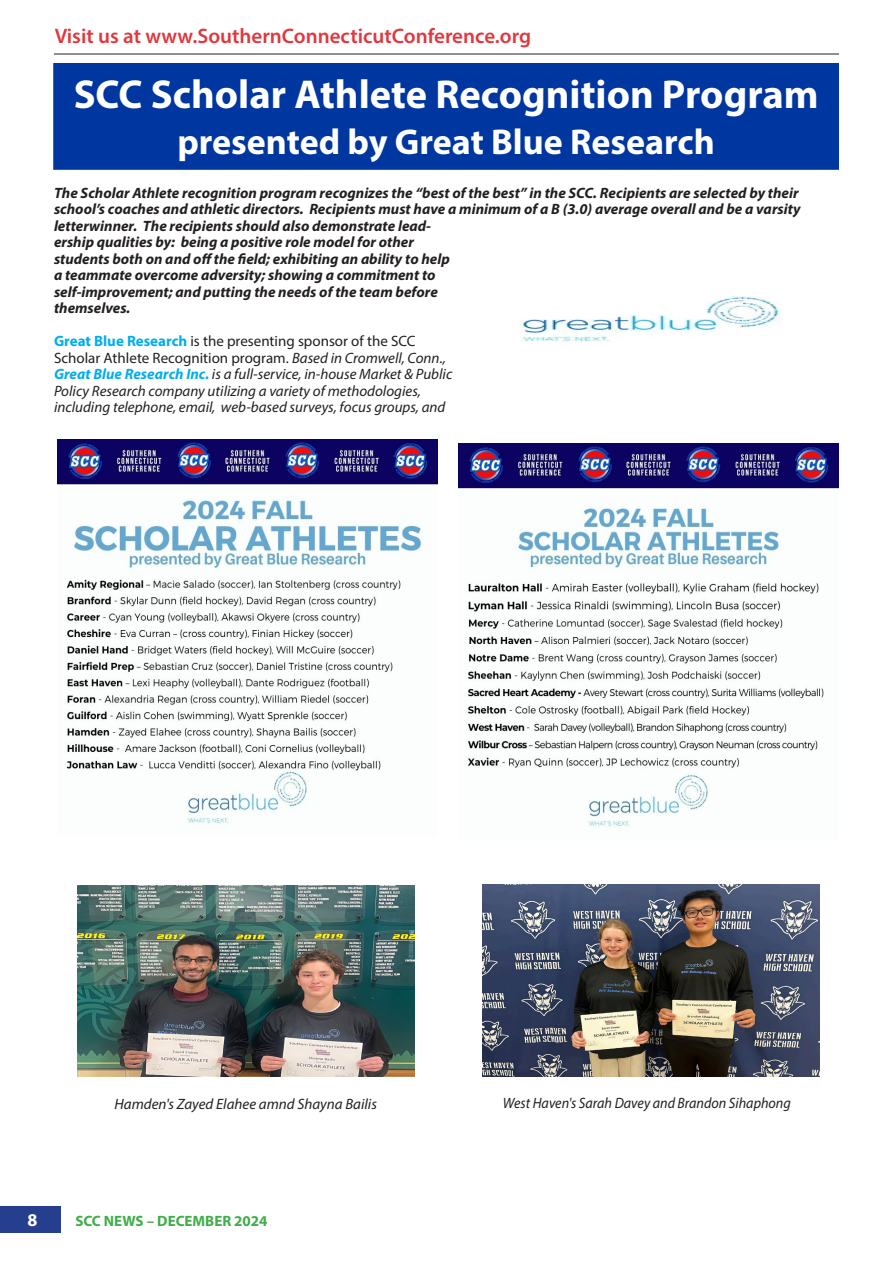
<style>
.page{position:relative;width:893px;height:1263px;background:#fff}
.page>*{position:absolute;margin:0;border:0;box-sizing:border-box;transform-origin:0 0}
.Head_2{font:700 40.5px "Myriad Pro";color:#fff}
.Head_2-2{font:700 36px "Myriad Pro";color:#fff}
.Subheading{font:600 21px "Myriad Pro";color:#e1373d}
.t1{font:700 18px "Myriad Pro";color:#fff}
.t2{font:italic 700 15px/16.5px "Myriad Pro";color:#231f20}
.t3{font:italic 15px/16.5px "Myriad Pro";color:#231f20}
.t4{font:italic 15px "Myriad Pro";color:#231f20;scale:.94 1}
.t5{font:700 15px "Myriad Pro";color:#40ae49}
.s1{font-weight:700;font-style:normal;color:#00aeef}
.s2{font-style:normal}
.s3{font-weight:700;color:#00aeef}
</style>
<div class="page">
<div style="left:0;top:1206px;width:60px;height:26px;background:#253f8e"></div>
<div style="left:54px;top:64px;width:784px;height:105px;background:#0036a0"></div>
<div style="left:53px;top:63px;width:786px;height:107px;border:2px solid #0036a0"></div>
<img style="left:520px;top:296px;width:261px;height:46px">
<img style="left:483px;top:884px;width:337px;height:192px">
<hr style="left:54px;top:54px;width:785px;height:1px;background:#231f20">
<img style="left:78px;top:886px;width:337px;height:190px">
<img style="left:458px;top:443px;width:380px;height:384px">
<img style="left:58px;top:439px;width:379px;height:385px">
<p class="Subheading" style="left:55px;top:23px;width:478px">Visit us at www.SouthernConnecticutConference.org</p>
<p class="Head_2" style="left:74px;top:68px;width:746px">SCC Scholar Athlete Recognition Program</p>
<p class="Head_2-2" style="left:177px;top:119px;width:539px">presented by Great Blue Research</p>
<p class="t2" style="left:54px;top:184px;width:748px">The Scholar Athlete recognition program recognizes the “best of the best” in the SCC. Recipients are selected by their school’s coaches and athletic directors. Recipients must have a minimum of a B (3.0) average overall and be a varsity letterwinner. The recipients should also demonstrate lead-<br>ership qualities by: being a positive role model for other<br>students both on and off the field; exhibiting an ability to help<br>a teammate overcome adversity; showing a commitment to<br>self-improvement; and putting the needs of the team before<br>themselves.</p>
<p class="t3" style="left:54px;top:333px;width:400px"><span class="s1">Great Blue Research</span> <span class="s2">is the presenting sponsor of the SCC Scholar Athlete Recognition program.</span> Based in Cromwell, Conn., <span class="s3">Great Blue Research Inc.</span> is a full-service, in-house Market &amp; Public Policy Research company utilizing a variety of methodologies, including telephone, email, web-based surveys, focus groups, and</p>
<p class="t3" style="left:115px;top:1095px;width:264px">Hamden's Zayed Elahee amnd Shayna Bailis</p>
<p class="t4" style="left:503px;top:1094px;width:308px">West Haven's Sarah Davey and Brandon Sihaphong</p>
<p class="t1" style="left:27px;top:1208px;width:11px">8</p>
<p class="t5" style="left:75px;top:1211px;width:194px">SCC NEWS – DECEMBER 2024</p>
</div>
